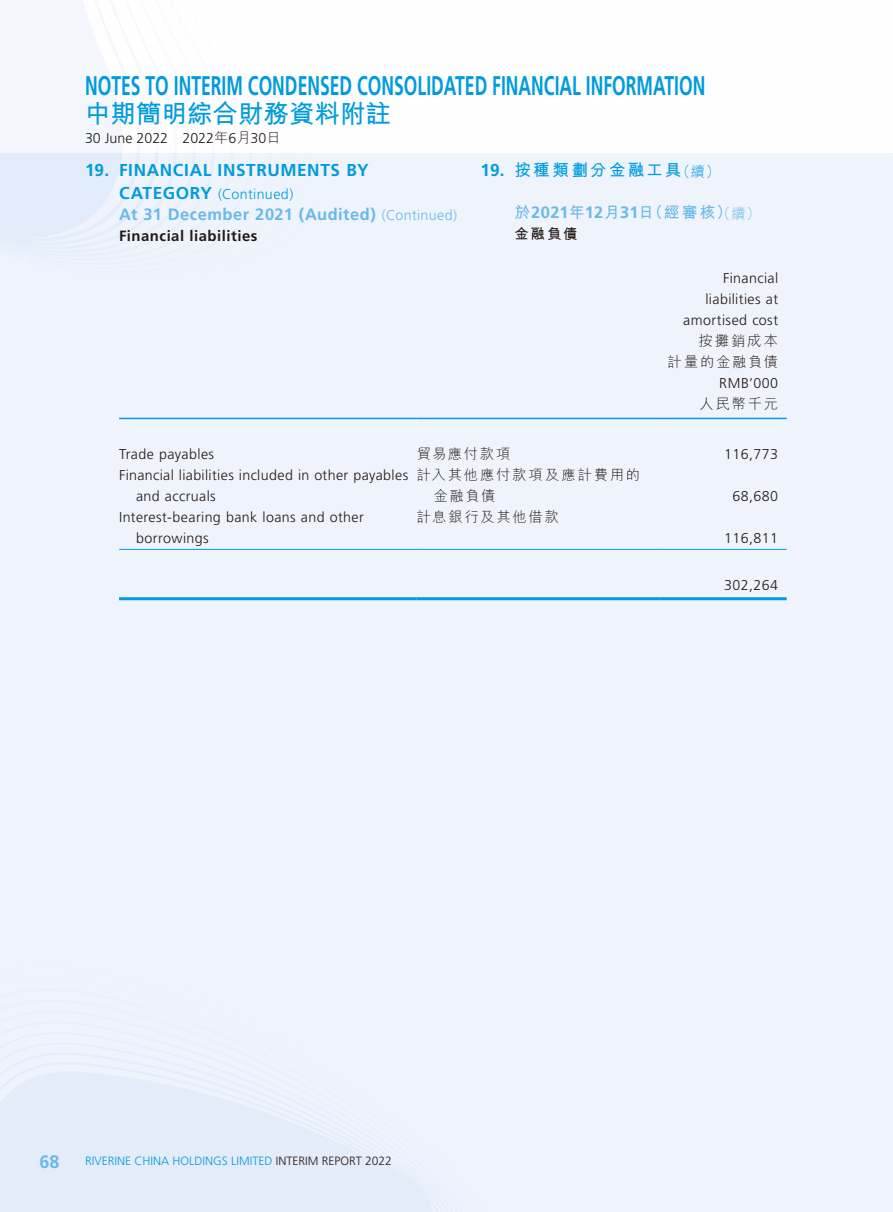
<style>
.page{position:relative;width:893px;height:1212px;background:#fff}
.page>*{position:absolute;margin:0;border:0;box-sizing:border-box;transform-origin:0 0}
.t1{font:700 27px "Frutiger LT Std";color:#009bde;scale:.65 1}
.t2{font:700 25.5px "M Hei HK";color:#009bde}
.t3{font:700 18px "Frutiger LT Std";color:#68b9e9}
.t4{font:700 17.25px "Frutiger LT Std";letter-spacing:.035em;color:#009bde}
.t5{font:700 16.5px "Frutiger LT Std";letter-spacing:.03em;color:#68b9e9}
.t6{font:700 16.5px "M Hei HK";letter-spacing:.14em;color:#009bde}
.t7{font:700 15.75px "M Hei HK";color:#68b9e9}
.t8{font:700 14.85px "Frutiger LT Std";letter-spacing:.035em;color:#231916}
.t9{font:300 14.25px/21px "Frutiger LT Std";letter-spacing:.025em;color:#231916}
.t10{font:300 14.25px/21px "M Hei HK";letter-spacing:.125em;color:#231916;text-align:right}
.t11{font:300 14.25px "Frutiger LT Std";color:#231916}
.t12{font:300 14.25px "Frutiger LT Std";letter-spacing:.025em;color:#009bde}
.t13{font:700 14.25px "M Hei HK";color:#231916}
.t14{font:300 12px "Frutiger LT Std";color:#009bde}
.s1{font-family:"M Hei HK"}
.s2{font-weight:700;font-size:17.25px}
.s3{font-weight:300;font-size:14.25px}
.s4{font-family:"Frutiger LT Std";font-size:17.25px}
.s5{font-family:"Frutiger LT Std";font-size:16.5px}
.s6{color:#231916}
</style>
<div class="page">
<div style="left:0;top:153px;width:893px;height:1059px;background:#eef4fc"></div>
<hr style="left:119px;top:418px;width:298px;height:1px;background:#009bde">
<hr style="left:417px;top:418px;width:242px;height:1px;background:#009bde">
<hr style="left:659px;top:418px;width:128px;height:1px;background:#009bde">
<hr style="left:119px;top:549px;width:298px;height:1px;background:#009bde">
<hr style="left:417px;top:549px;width:242px;height:1px;background:#009bde">
<hr style="left:659px;top:549px;width:128px;height:1px;background:#009bde">
<hr style="left:119px;top:597px;width:298px;height:3px;background:#009bde">
<hr style="left:417px;top:597px;width:242px;height:3px;background:#009bde">
<hr style="left:659px;top:597px;width:128px;height:3px;background:#009bde">
<h1 class="t1" style="left:85px;top:69px;width:956px">NOTES TO INTERIM CONDENSED CONSOLIDATED FINANCIAL INFORMATION</h1>
<h2 class="t2" style="left:85px;top:95px;width:307px">中期簡明綜合財務資料附註</h2>
<p class="t11" style="left:85px;top:130px;width:197px">30 June 2022 2022<span class="s1">年</span>6<span class="s1">月</span>30<span class="s1">日</span></p>
<p class="t4" style="left:85px;top:160px;width:285px">19. FINANCIAL INSTRUMENTS BY</p>
<p class="t12" style="left:119px;top:186px;width:176px"><span class="s2">CATEGORY</span> (Continued)</p>
<p class="t5" style="left:119px;top:204px;width:340px">At 31 December 2021 (Audited) <span class="s3">(Continued)</span></p>
<p class="t8" style="left:119px;top:227px;width:140px">Financial liabilities</p>
<p class="t6" style="left:480px;top:158px;width:241px"><span class="s4">19.</span> 按種類劃分金融工具<span class="s3">（續）</span></p>
<p class="t7" style="left:514px;top:201px;width:247px">於<span class="s5">2021</span>年<span class="s5">12</span>月<span class="s5">31</span>日（經審核）<span class="s3">（續）</span></p>
<p class="t13" style="left:514px;top:224px;width:64px">金融負債</p>
<p class="t9" style="left:683px;top:268px;width:96px;text-align:right">Financial liabilities at amortised cost</p>
<p class="t10" style="left:668px;top:330px;width:112px">按攤銷成本<br>計量的金融負債</p>
<p class="t9" style="left:719px;top:373px;width:60px">RMB’000</p>
<p class="t10" style="left:699px;top:393px;width:80px">人民幣千元</p>
<p class="t9" style="left:119px;top:444px;width:97px">Trade payables</p>
<p class="t10" style="left:417px;top:443px;width:95px">貿易應付款項</p>
<p class="t9" style="left:724px;top:444px;width:55px">116,773</p>
<p class="t9" style="left:136px;top:465px;width:274px;text-indent:-17px">Financial liabilities included in other payables and accruals</p>
<p class="t10" style="left:434px;top:464px;width:208px;text-align:left;text-indent:-17px">計入其他應付款項及應計費用的金融負債</p>
<p class="t9" style="left:733px;top:486px;width:47px">68,680</p>
<p class="t9" style="left:136px;top:507px;width:229px;text-indent:-17px">Interest-bearing bank loans and other borrowings</p>
<p class="t10" style="left:417px;top:506px;width:143px">計息銀行及其他借款</p>
<p class="t9" style="left:724px;top:528px;width:55px">116,811</p>
<p class="t9" style="left:724px;top:575px;width:55px">302,264</p>
<p class="t3" style="left:39px;top:1151px;width:22px">68</p>
<p class="t14" style="left:85px;top:1154px;width:308px">RIVERINE CHINA HOLDINGS LIMITED <span class="s6">INTERIM REPORT 2022</span></p>
</div>
